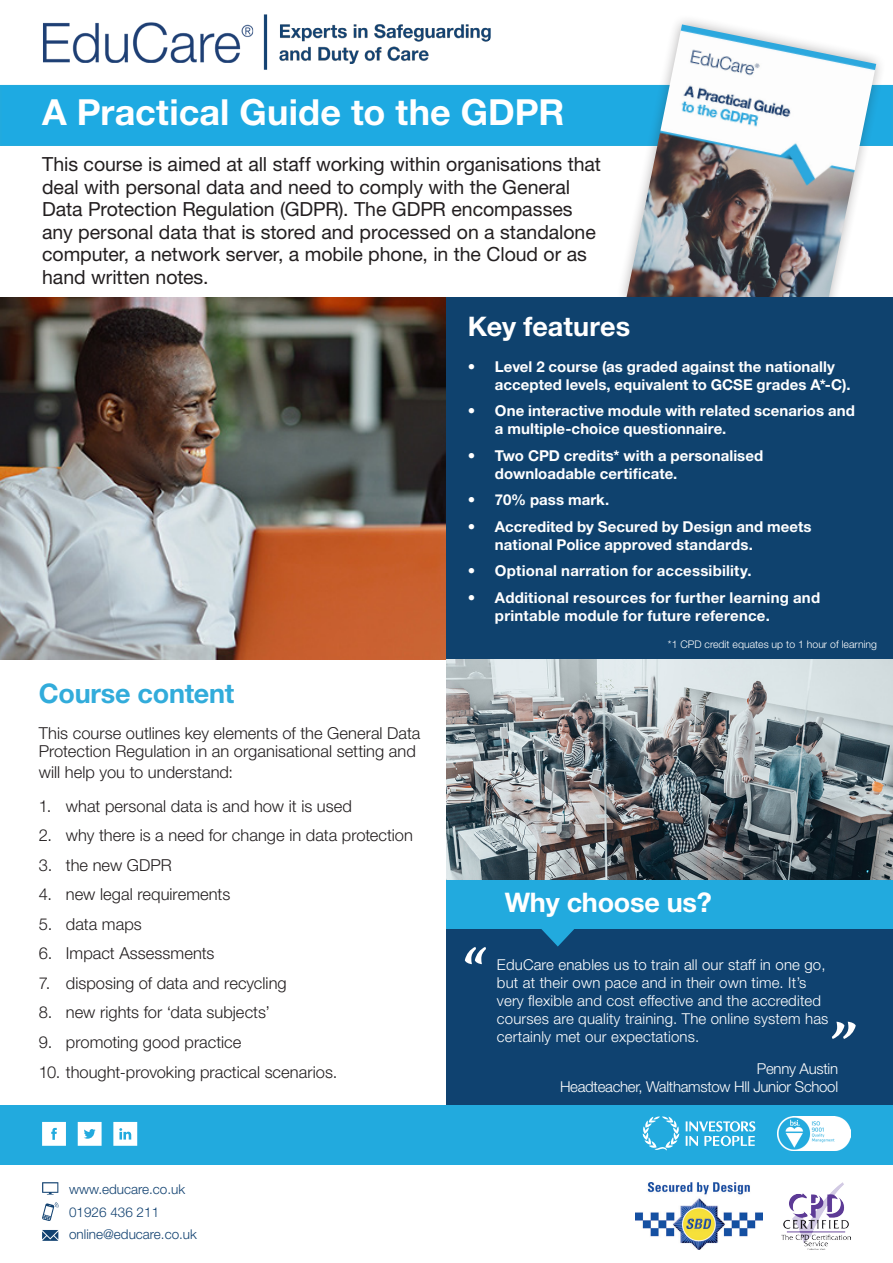
<style>
.page{position:relative;width:893px;height:1263px;background:#fff}
.page>*{position:absolute;margin:0;border:0;box-sizing:border-box;transform-origin:0 0}
.t1{font:700 36px "Helvetica Neue LT Pro";letter-spacing:.005em;color:#fff}
.t2{font:700 27px "Helvetica Neue LT Pro";letter-spacing:-.01em;color:#fff}
.t3{font:700 27px "Helvetica Neue LT Pro";letter-spacing:-.01em;color:#32acdb}
.t4{font:19.5px/22.5px "Helvetica Neue LT Pro";letter-spacing:-.005em;color:#231f20}
.t5{font:300 16.5px/18px "Helvetica Neue LT Pro";color:#231f20}
.t6{font:700 15px/18px "Helvetica Neue LT Pro";letter-spacing:.005em;color:#fff}
.t7{font:300 15px/18px "Helvetica Neue LT Pro";letter-spacing:.01em;color:#fff}
.t8{font:300 15px "Helvetica Neue LT Pro";letter-spacing:-.02em;color:#fff}
.t9{font:300 13.5px "Helvetica Neue LT Pro";color:#124271}
.t10{font:300 10.5px "Helvetica Neue LT Pro";color:#fff}
</style>
<div class="page">
<div style="left:1px;top:86px;width:891px;height:59px;background:#1eaae2"></div>
<div style="left:0;top:85px;width:893px;height:61px;border:2px solid #22aade"></div>
<svg style="left:612px;top:20px;width:278px;height:278px"></svg>
<img style="left:626px;top:24px;width:250px;height:274px">
<img style="left:0;top:298px;width:447px;height:361px">
<div style="left:447px;top:298px;width:446px;height:361px;background:#0f426e"></div>
<img style="left:447px;top:659px;width:446px;height:221px">
<div style="left:447px;top:927px;width:446px;height:178px;background:#0f4270"></div>
<div style="left:447px;top:880px;width:446px;height:49px;background:#22aade"></div>
<svg style="left:541px;top:929px;width:33px;height:17px"></svg>
<div style="left:0;top:1105px;width:893px;height:60px;background:#22aade"></div>
<svg style="left:42px;top:1230px;width:16px;height:11px"></svg>
<svg style="left:42px;top:1182px;width:16px;height:12px"></svg>
<svg style="left:42px;top:1202px;width:17px;height:19px"></svg>
<svg style="left:42px;top:1122px;width:24px;height:24px"></svg>
<svg style="left:78px;top:1122px;width:24px;height:24px"></svg>
<svg style="left:113px;top:1122px;width:24px;height:24px"></svg>
<svg style="left:686px;top:1121px;width:69px;height:25px"></svg>
<svg style="left:642px;top:1116px;width:37px;height:34px"></svg>
<img style="left:777px;top:1116px;width:73px;height:34px">
<img style="left:781px;top:1182px;width:70px;height:67px">
<svg style="left:465px;top:947px;width:21px;height:17px"></svg>
<svg style="left:832px;top:1022px;width:24px;height:17px"></svg>
<img style="left:43px;top:14px;width:448px;height:56px">
<img style="left:635px;top:1182px;width:128px;height:67px">
<p class="t1" style="left:42px;top:90px;width:524px">A Practical Guide to the GDPR</p>
<p class="t4" style="left:42px;top:153px;width:560px">This course is aimed at all staff working within organisations that deal with personal data and need to comply with the General Data Protection Regulation (GDPR). The GDPR encompasses any personal data that is stored and processed on a standalone computer, a network server, a mobile phone, in the Cloud or as hand written notes.</p>
<p class="t2" style="left:468px;top:310px;width:164px">Key features</p>
<p class="t6" style="left:495px;top:357px;width:357px;text-indent:-27px">• Level 2 course (as graded against the nationally accepted levels, equivalent to GCSE grades A*-C).</p>
<p class="t6" style="left:495px;top:401px;width:361px;text-indent:-27px">• One interactive module with related scenarios and a multiple-choice questionnaire.</p>
<p class="t6" style="left:495px;top:446px;width:270px;text-indent:-27px">• Two CPD credits* with a personalised downloadable certificate.</p>
<p class="t6" style="left:468px;top:490px;width:143px">• 70% pass mark.</p>
<p class="t6" style="left:495px;top:517px;width:318px;text-indent:-27px">• Accredited by Secured by Design and meets national Police approved standards.</p>
<p class="t6" style="left:468px;top:561px;width:285px">• Optional narration for accessibility.</p>
<p class="t6" style="left:495px;top:588px;width:327px;text-indent:-27px">• Additional resources for further learning and printable module for future reference.</p>
<p class="t3" style="left:39px;top:676px;width:197px">Course content</p>
<p class="t5" style="left:39px;top:724px;width:383px">This course outlines key elements of the General Data<br>Protection Regulation in an organisational setting and</p>
<p class="t5" style="left:39px;top:763px;width:196px">will help you to understand:</p>
<p class="t5" style="left:39px;top:797px;width:314px">1. what personal data is and how it is used</p>
<p class="t5" style="left:39px;top:826px;width:376px">2. why there is a need for change in data protection</p>
<p class="t5" style="left:39px;top:856px;width:134px">3. the new GDPR</p>
<p class="t5" style="left:39px;top:885px;width:193px">4. new legal requirements</p>
<p class="t5" style="left:39px;top:915px;width:104px">5. data maps</p>
<p class="t5" style="left:39px;top:944px;width:177px">6. Impact Assessments</p>
<p class="t5" style="left:39px;top:974px;width:249px">7. disposing of data and recycling</p>
<p class="t5" style="left:39px;top:1003px;width:233px">8. new rights for ‘data subjects’</p>
<p class="t5" style="left:39px;top:1033px;width:204px">9. promoting good practice</p>
<p class="t5" style="left:39px;top:1062px;width:300px">10. thought-provoking practical scenarios.</p>
<p class="t9" style="left:69px;top:1181px;width:118px">www.educare.co.uk</p>
<p class="t9" style="left:69px;top:1204px;width:92px">01926 436 211</p>
<p class="t9" style="left:69px;top:1226px;width:129px">online@educare.co.uk</p>
<p class="t10" style="left:668px;top:637px;width:211px">*1 CPD credit equates up to 1 hour of learning</p>
<p class="t2" style="left:505px;top:886px;width:209px">Why choose us?</p>
<p class="t7" style="left:497px;top:956px;width:333px">EduCare enables us to train all our staff in one go, but at their own pace and in their own time. It’s very flexible and cost effective and the accredited courses are quality training. The online system has certainly met our expectations.</p>
<p class="t8" style="left:757px;top:1059px;width:83px">Penny Austin</p>
<p class="t8" style="left:560px;top:1077px;width:280px">Headteacher, Walthamstow Hll Junior School</p>
</div>
